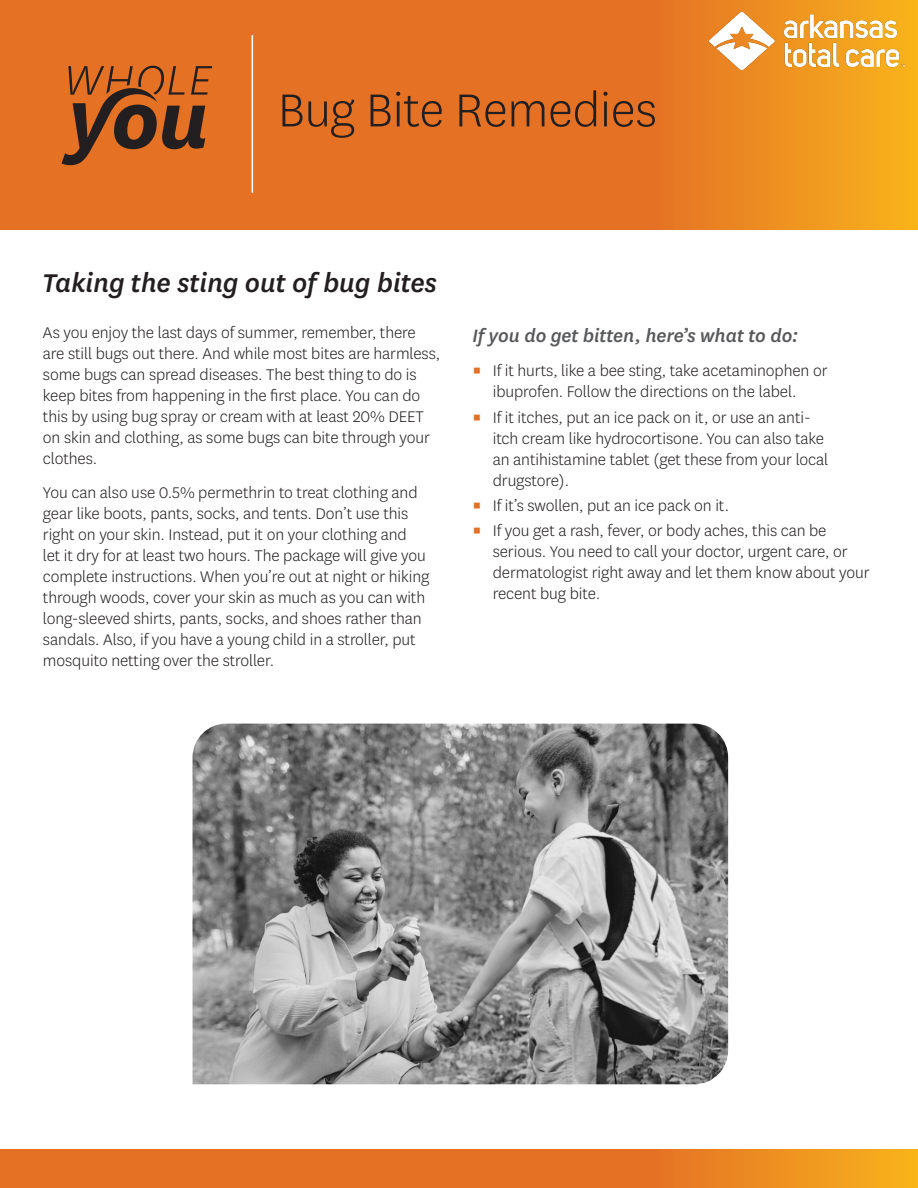
<style>
.page{position:relative;width:918px;height:1188px;background:#fff}
.page>*{position:absolute;margin:0;border:0;box-sizing:border-box;transform-origin:0 0}
.t1{font:300 54px "Centene Sans";letter-spacing:-.005em;color:#231f20}
.t2{font:italic 500 30px "Centene Sans";letter-spacing:-.005em;color:#231f20}
.t3{font:italic 500 21px "Centene Sans";letter-spacing:-.005em;color:#57585a}
.t4{font:300 18px/21px "Centene Sans";letter-spacing:-.005em;color:#231f20}
.s1{color:#e57124}
</style>
<div class="page">
<svg style="left:0;top:1149px;width:918px;height:39px;background:#e77a22"></svg>
<svg style="left:0;top:0;width:918px;height:229px;background:#e77923"></svg>
<svg style="left:62px;top:66px;width:150px;height:99px;background:#a65622"></svg>
<hr style="left:252px;top:35px;width:1px;height:158px;background:#fff">
<img style="left:193px;top:724px;width:535px;height:360px">
<img style="left:709px;top:13px;width:195px;height:56px">
<h2 class="t1" style="left:278px;top:76px;width:381px">Bug Bite Remedies</h2>
<h3 class="t2" style="left:42px;top:264px;width:397px">Taking the sting out of bug bites</h3>
<p class="t4" style="left:43px;top:321px;width:399px">As you enjoy the last days of summer, remember, there are still bugs out there. And while most bites are harmless, some bugs can spread diseases. The best thing to do is keep bites from happening in the first place. You can do this by using bug spray or cream with at least 20% DEET on skin and clothing, as some bugs can bite through your clothes.</p>
<p class="t4" style="left:43px;top:482px;width:388px">You can also use 0.5% permethrin to treat clothing and gear like boots, pants, socks, and tents. Don’t use this right on your skin. Instead, put it on your clothing and<br>let it dry for at least two hours. The package will give you complete instructions. When you’re out at night or hiking through woods, cover your skin as much as you can with long-sleeved shirts, pants, socks, and shoes rather than sandals. Also, if you have a young child in a stroller, put mosquito netting over the stroller.</p>
<p class="t3" style="left:472px;top:322px;width:327px">If you do get bitten, here’s what to do:</p>
<p class="t4" style="left:472px;top:360px;width:357px;text-align:center"><span class="s1">▪</span> If it hurts, like a bee sting, take acetaminophen or ibuprofen. Follow the directions on the label.</p>
<p class="t4" style="left:493px;top:406px;width:337px;text-indent:-20px"><span class="s1">▪</span> If it itches, put an ice pack on it, or use an anti&shy;itch cream like hydrocortisone. You can also take an antihistamine tablet (get these from your local drugstore).</p>
<p class="t4" style="left:472px;top:495px;width:258px"><span class="s1">▪</span> If it’s swollen, put an ice pack on it.</p>
<p class="t4" style="left:493px;top:520px;width:379px;text-indent:-20px"><span class="s1">▪</span> If you get a rash, fever, or body aches, this can be serious. You need to call your doctor, urgent care, or dermatologist right away and let them know about your recent bug bite.</p>
</div>
